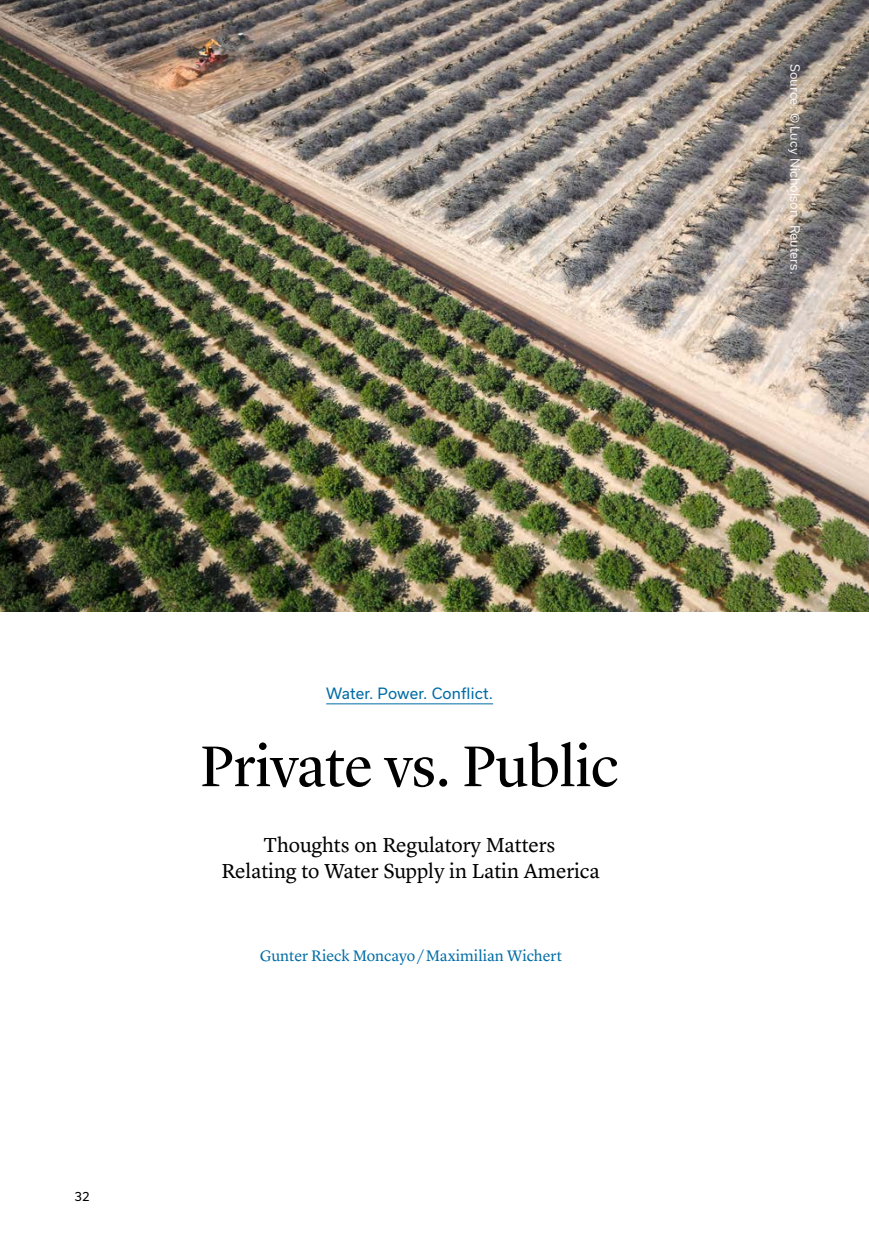
<style>
.page{position:relative;width:869px;height:1246px;background:#fff}
.page>*{position:absolute;margin:0;border:0;box-sizing:border-box;transform-origin:0 0}
.t1{font:59.5px "Lyon Display";letter-spacing:-.005em;color:#000}
.t2{font:21px/26.2px "Lyon Text";letter-spacing:-.005em;color:#000;text-align:center}
.t3{font:15.75px "Lyon Text";color:#006ca6}
.t4{font:14.88px "Usual";letter-spacing:.01em;color:#006ca6}
.t5{font:12.25px "Usual";letter-spacing:.01em;color:#fff}
.t6{font:12.25px "Usual";color:#000}
</style>
<div class="page">
<hr style="left:326px;top:703px;width:167px;height:1px;background:#006ca6">
<img style="left:0;top:0;width:868px;height:611px">
<p class="t6" style="left:74px;top:1188px;width:17px">32</p>
<p class="t4" style="left:326px;top:684px;width:168px">Water. Power. Conflict.</p>
<h1 class="t1" style="left:200px;top:721px;width:419px">Private vs. Public</h1>
<p class="t2" style="left:221px;top:829px;width:380px">Thoughts on Regulatory Matters<br>Relating to Water Supply in Latin America</p>
<p class="t3" style="left:260px;top:943px;width:303px">Gunter Rieck Moncayo / Maximilian Wichert</p>
<p class="t5" style="left:801px;top:64px;width:212px;rotate:90deg">Source: © Lucy Nicholson, Reuters.</p>
</div>
